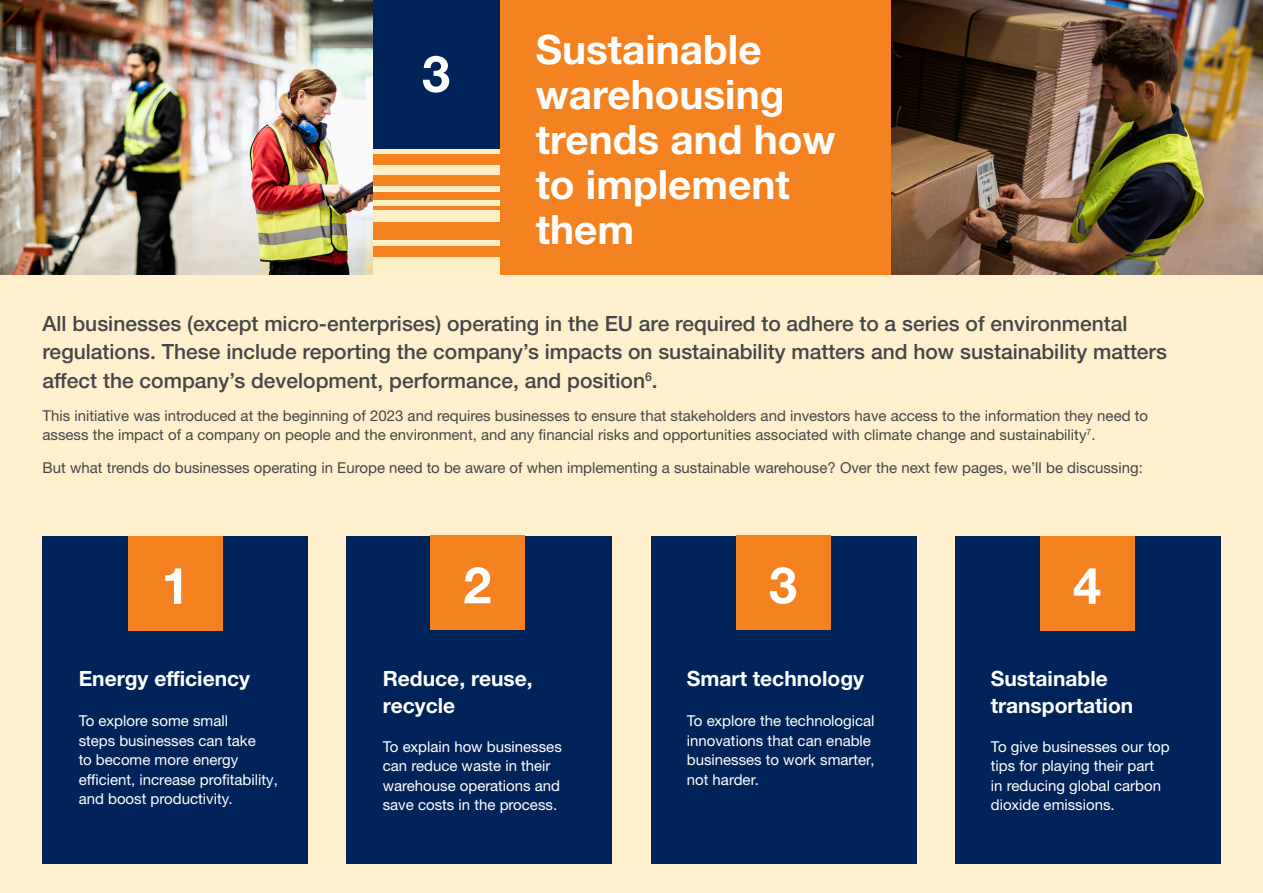
<style>
.page{position:relative;width:1263px;height:893px;background:#fef0cd}
.page>*{position:absolute;margin:0;border:0;box-sizing:border-box;transform-origin:0 0}
.t1{font:700 50.7px "Helvetica Neue LTW1 G";color:#fff}
.t2{font:700 50.55px "Helvetica Neue LTW1 G";color:#fff}
.t3{font:700 40.5px/45px "Helvetica Neue LTW1 G";color:#fff}
.t4{font:500 21px/28.5px "Helvetica Neue LTW1 G";color:#454647}
.t5{font:700 21px/27px "Helvetica Neue LTW1 G";color:#fff}
.t6{font:15px/19.5px "Helvetica Neue LTW1 G";color:#454647}
.t7{font:15px/19.5px "Helvetica Neue LTW1 G";color:#fff}
</style>
<div class="page">
<div style="left:43px;top:536px;width:265px;height:328px;background:#002359"></div>
<div style="left:347px;top:536px;width:265px;height:328px;background:#002359"></div>
<div style="left:651px;top:536px;width:265px;height:328px;background:#002359"></div>
<div style="left:955px;top:536px;width:265px;height:328px;background:#002359"></div>
<div style="left:129px;top:536px;width:94px;height:94px;background:#f58220"></div>
<img style="left:890px;top:0;width:373px;height:274px">
<img style="left:0;top:0;width:373px;height:274px">
<div style="left:373px;top:0;width:517px;height:274px;background:#f58220"></div>
<svg style="left:373px;top:148px;width:126px;height:6px"></svg>
<div style="left:373px;top:165px;width:126px;height:10px;background:#feeec5"></div>
<div style="left:373px;top:186px;width:126px;height:6px;background:#feeec5"></div>
<div style="left:373px;top:200px;width:126px;height:6px;background:#feeec5"></div>
<div style="left:373px;top:210px;width:126px;height:12px;background:#feeec5"></div>
<div style="left:373px;top:240px;width:126px;height:6px;background:#feeec5"></div>
<div style="left:373px;top:257px;width:126px;height:17px;background:#feeec5"></div>
<div style="left:373px;top:0;width:126px;height:148px;background:#002359"></div>
<div style="left:431px;top:535px;width:94px;height:95px;background:#f58220"></div>
<div style="left:736px;top:535px;width:95px;height:95px;background:#f58220"></div>
<div style="left:1040px;top:536px;width:95px;height:94px;background:#f58220"></div>
<p class="t2" style="left:422px;top:43px;width:30px">3</p>
<p class="t3" style="left:536px;top:27px;width:301px">Sustainable warehousing trends and how to implement them</p>
<p class="t4" style="left:43px;top:309px;width:1126px">All businesses (except micro-enterprises) operating in the EU are required to adhere to a series of environmental regulations. These include reporting the company’s impacts on sustainability matters and how sustainability matters affect the company’s development, performance, and position<sup>6</sup>.</p>
<p class="t6" style="left:43px;top:405px;width:1107px">This initiative was introduced at the beginning of 2023 and requires businesses to ensure that stakeholders and investors have access to the information they need to assess the impact of a company on people and the environment, and any financial risks and opportunities associated with climate change and sustainability<sup>7</sup>.</p>
<p class="t6" style="left:43px;top:458px;width:1102px">But what trends do businesses operating in Europe need to be aware of when implementing a sustainable warehouse? Over the next few pages, we’ll be discussing:</p>
<p class="t1" style="left:161px;top:554px;width:30px">1</p>
<p class="t1" style="left:463px;top:554px;width:30px">2</p>
<p class="t1" style="left:769px;top:554px;width:30px">3</p>
<p class="t1" style="left:1073px;top:554px;width:30px">4</p>
<p class="t5" style="left:79px;top:665px;width:173px">Energy efficiency</p>
<p class="t5" style="left:383px;top:665px;width:151px">Reduce, reuse, recycle</p>
<p class="t5" style="left:687px;top:665px;width:179px">Smart technology</p>
<p class="t5" style="left:991px;top:665px;width:119px">Sustainable</p>
<p class="t5" style="left:991px;top:692px;width:144px">transportation</p>
<p class="t7" style="left:79px;top:711px;width:201px">To explore some small<br>steps businesses can take<br>to become more energy efficient, increase profitability, and boost productivity.</p>
<p class="t7" style="left:687px;top:711px;width:189px">To explore the technological innovations that can enable businesses to work smarter, not harder.</p>
<p class="t7" style="left:383px;top:736px;width:181px">To explain how businesses can reduce waste in their warehouse operations and save costs in the process.</p>
<p class="t7" style="left:991px;top:736px;width:180px">To give businesses our top tips for playing their part<br>in reducing global carbon dioxide emissions.</p>
</div>
